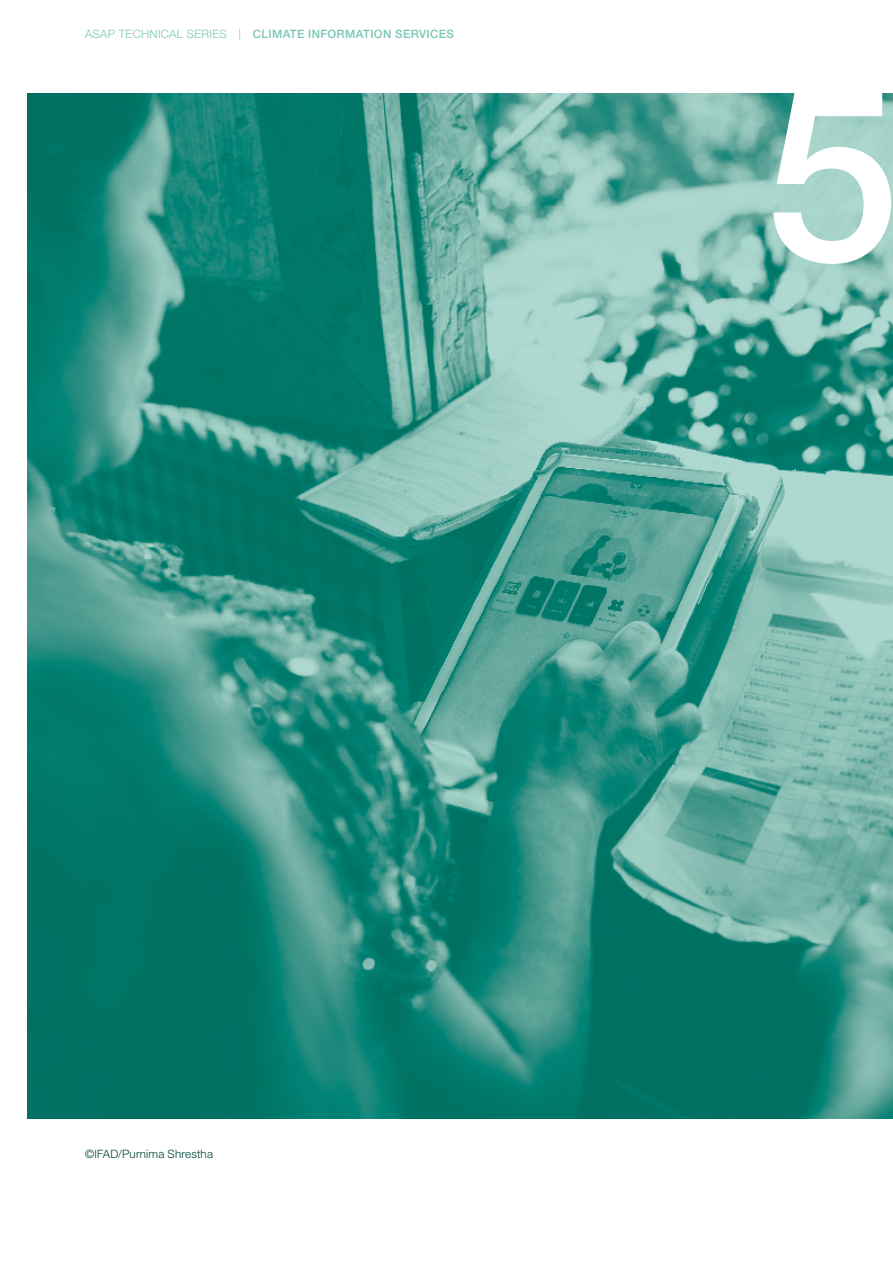
<style>
.page{position:relative;width:893px;height:1263px;background:#fff}
.page>*{position:absolute;margin:0;border:0;box-sizing:border-box;transform-origin:0 0}
.t1{font:500 241.5px "Helvetica Neue LT Std";color:#fff}
.t2{font:500 11.55px "Helvetica Neue LT Std";letter-spacing:.03em;color:#7ac6b6}
.t3{font:300 11.55px "Helvetica Neue LT Std";letter-spacing:.015em;color:#004639}
.s1{font-weight:300}
</style>
<div class="page">
<img style="left:28px;top:94px;width:865px;height:1025px">
<p class="t2" style="left:85px;top:27px;width:370px"><span class="s1">ASAP TECHNICAL SERIES |</span> CLIMATE INFORMATION SERVICES</p>
<h1 class="t1" style="left:765px;top:31px;width:136px">5</h1>
<p class="t3" style="left:85px;top:1146px;width:129px">©IFAD/Purnima Shrestha</p>
</div>
